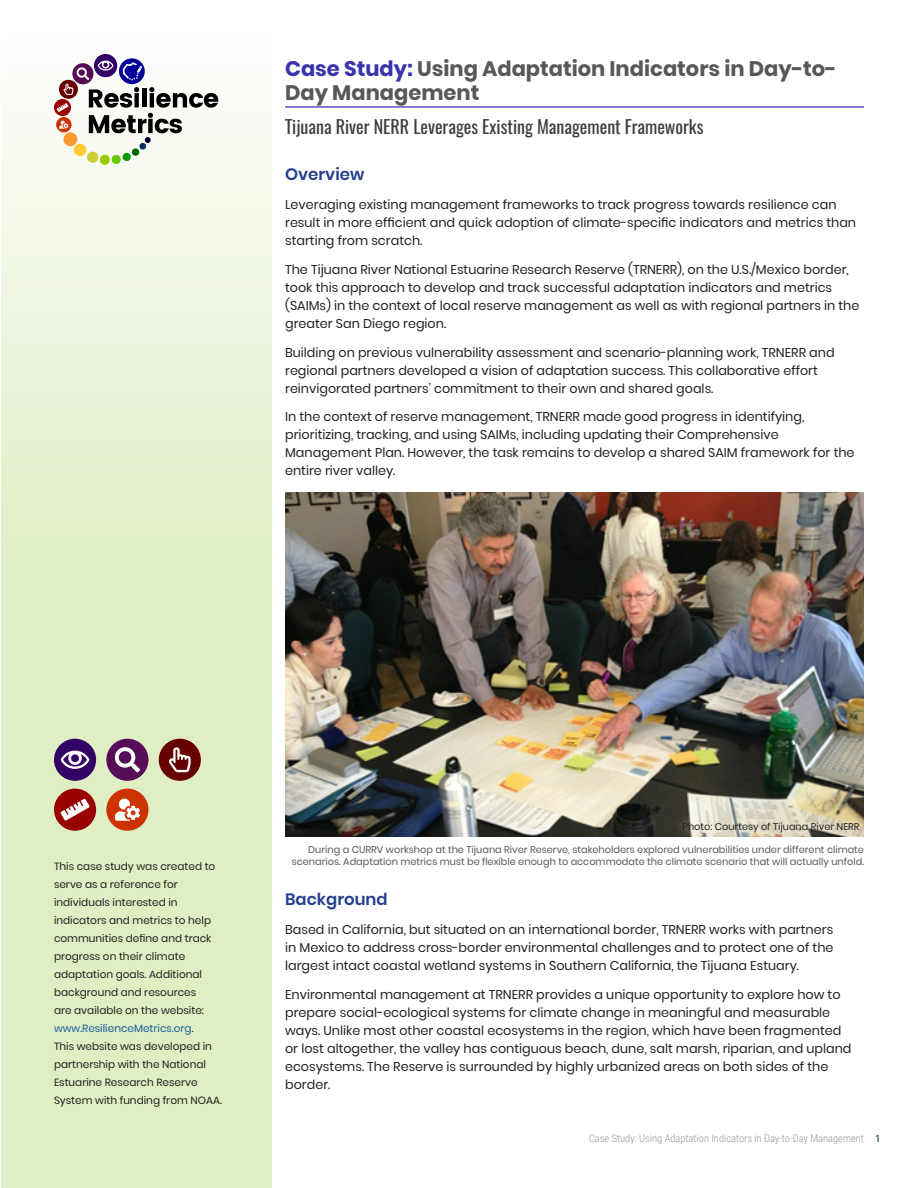
<style>
.page{position:relative;width:918px;height:1188px;background:#fff}
.page>*{position:absolute;margin:0;border:0;box-sizing:border-box;transform-origin:0 0}
.t1{font:700 21px/24px "Poppins";color:#57585a}
.Author{font:18px "Oswald";color:#3e3e3f}
.Subtitle{font:600 16.5px "Poppins";color:#253f8e}
.t2{font:12.75px/18px "Poppins";color:#231f20}
.t3{font:10.5px/18px "Poppins";color:#231f20}
.t4{font:300 10.5px "Roboto Condensed";color:#939598}
.t5{font:9.75px/12px "Poppins";color:#57585a;text-align:right}
.t6{font:9.75px "Poppins";color:#231f20}
.t7{font:9.75px "Roboto";color:#002d5e}
.s1{color:#3933ad}
.s2{color:#175d9e}
</style>
<div class="page">
<svg style="left:1px;top:54px;width:270px;height:1134px;background:#e5f0cf"></svg>
<div style="left:159px;top:739px;width:42px;height:42px;background:#600;border-radius:50%"></div>
<svg style="left:169px;top:747px;width:22px;height:25px"></svg>
<div style="left:106px;top:789px;width:42px;height:42px;background:#c30;border-radius:50%"></div>
<svg style="left:115px;top:799px;width:25px;height:22px"></svg>
<div style="left:106px;top:739px;width:42px;height:42px;background:#540d56;border-radius:50%"></div>
<svg style="left:115px;top:747px;width:25px;height:25px"></svg>
<div style="left:54px;top:789px;width:42px;height:42px;background:#900;border-radius:50%"></div>
<svg style="left:61px;top:799px;width:29px;height:22px"></svg>
<div style="left:54px;top:739px;width:42px;height:42px;background:#306;border-radius:50%"></div>
<svg style="left:61px;top:751px;width:28px;height:18px"></svg>
<div style="left:71px;top:754px;width:8px;height:8px;background:#306;border-radius:50%"></div>
<div style="left:94px;top:54px;width:23px;height:23px;background:#306;border-radius:50%"></div>
<svg style="left:119px;top:58px;width:26px;height:26px"></svg>
<svg style="left:54px;top:99px;width:17px;height:17px"></svg>
<svg style="left:57px;top:61px;width:161px;height:105px"></svg>
<hr style="left:285px;top:107px;width:579px;height:1px;background:#080099">
<img style="left:285px;top:492px;width:579px;height:345px">
<div style="left:674px;top:814px;width:195px;height:28px;background:#fff;opacity:.75"></div>
<p class="t1" style="left:285px;top:57px;width:553px"><span class="s1">Case Study:</span> Using Adaptation Indicators in Day-to-<br>Day Management</p>
<p class="Author" style="left:285px;top:110px;width:420px">Tijuana River NERR Leverages Existing Management Frameworks</p>
<p class="Subtitle" style="left:285px;top:165px;width:81px">Overview</p>
<p class="t2" style="left:285px;top:196px;width:573px">Leveraging existing management frameworks to track progress towards resilience can result in more efficient and quick adoption of climate-specific indicators and metrics than starting from scratch.</p>
<p class="t2" style="left:285px;top:260px;width:576px">The Tijuana River National Estuarine Research Reserve (TRNERR), on the U.S./Mexico border, took this approach to develop and track successful adaptation indicators and metrics (SAIMs) in the context of local reserve management as well as with regional partners in the greater San Diego region.</p>
<p class="t2" style="left:285px;top:343px;width:551px">Building on previous vulnerability assessment and scenario-planning work, TRNERR and regional partners developed a vision of adaptation success. This collaborative effort reinvigorated partners’ commitment to their own and shared goals.</p>
<p class="t2" style="left:285px;top:408px;width:571px">In the context of reserve management, TRNERR made good progress in identifying, prioritizing, tracking, and using SAIMs, including updating their Comprehensive Management Plan. However, the task remains to develop a shared SAIM framework for the entire river valley.</p>
<p class="t3" style="left:54px;top:857px;width:169px">This case study was created to serve as a reference for individuals interested in indicators and metrics to help communities define and track progress on their climate adaptation goals. Additional background and resources<br>are available on the website: <span class="s2">www.ResilienceMetrics.org</span>.<br>This website was developed in partnership with the National<br>Estuarine Research Reserve<br>System with funding from NOAA.</p>
<p class="t6" style="left:682px;top:821px;width:179px">Photo: Courtesy of Tijuana River NERR</p>
<p class="t5" style="left:292px;top:843px;width:574px">During a CURRV workshop at the Tijuana River Reserve, stakeholders explored vulnerabilities under different climate scenarios. Adaptation metrics must be flexible enough to accommodate the climate scenario that will actually unfold.</p>
<p class="Subtitle" style="left:285px;top:890px;width:104px">Background</p>
<p class="t2" style="left:285px;top:920px;width:550px;text-align:justify">Based in California, but situated on an international border, TRNERR works with partners in Mexico to address cross-border environmental challenges and to protect one of the largest intact coastal wetland systems in Southern California, the Tijuana Estuary.</p>
<p class="t2" style="left:285px;top:985px;width:568px">Environmental management at TRNERR provides a unique opportunity to explore how to prepare social-ecological systems for climate change in meaningful and measurable ways. Unlike most other coastal ecosystems in the region, which have been fragmented or lost altogether, the valley has contiguous beach, dune, salt marsh, riparian, and upland ecosystems. The Reserve is surrounded by highly urbanized areas on both sides of the border.</p>
<p class="t4" style="left:589px;top:1131px;width:276px">Case Study: Using Adaptation Indicators in Day-to-Day Management</p>
<p class="t7" style="left:875px;top:1132px;width:7px">1</p>
</div>
